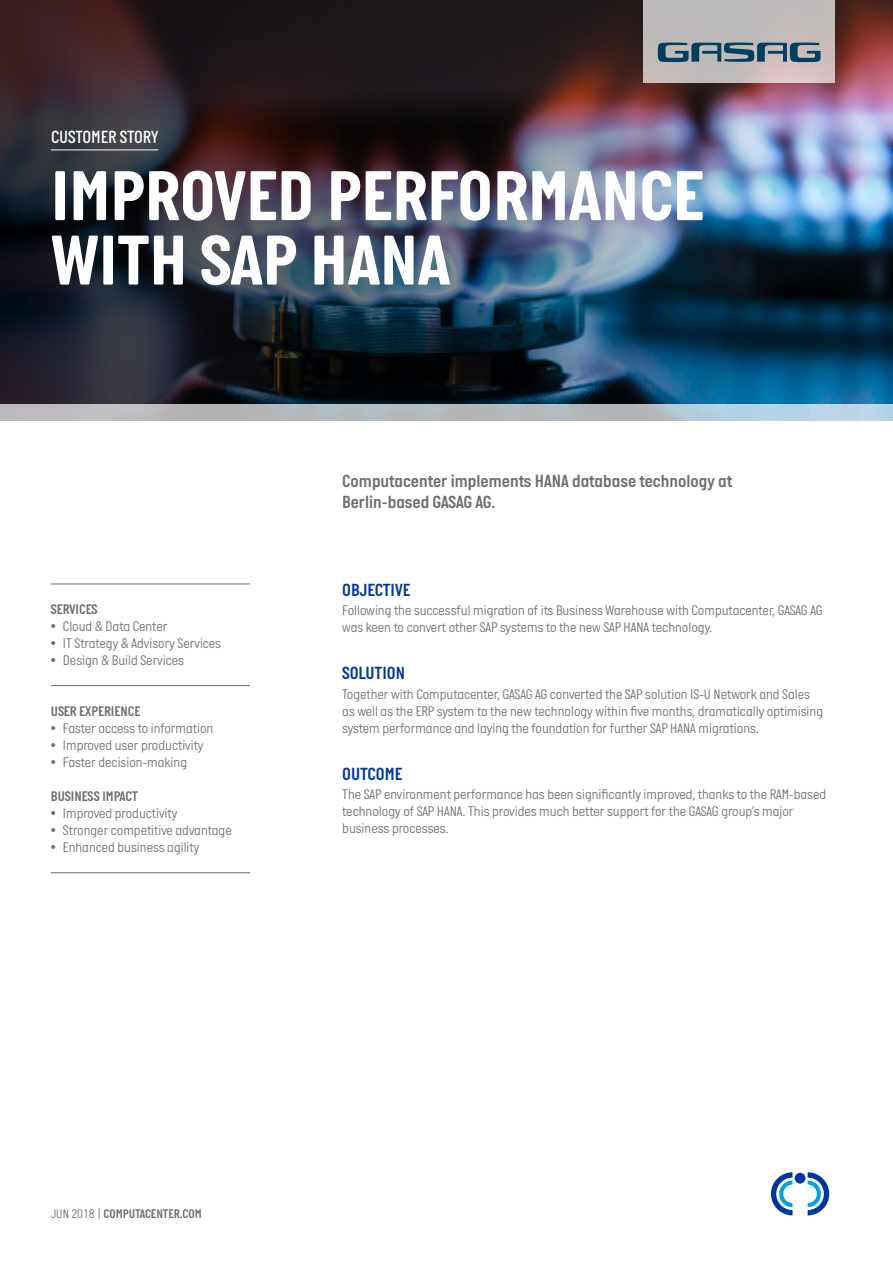
<style>
.page{position:relative;width:893px;height:1263px;background:#fff}
.page>*{position:absolute;margin:0;border:0;box-sizing:border-box;transform-origin:0 0}
.t1{font:700 72px/64.5px "Italian Plate No One";color:#fff}
.Subtitle{font:18px/21.6px "Italian Plate No One D Bd";color:#6c6d70}
.t2{font:18px "Italian Plate No One D Bd";color:#0036a0}
.t3{font:500 18px "Italian Plate No One";letter-spacing:-.01em;color:#fff}
.Body{font:300 14.25px/17.1px "Italian Plate No One";color:#6c6d70}
.t4{font:14.25px "Italian Plate No One D Bd";color:#6c6d70}
.t5{font:12.75px "Italian Plate No One D Bd";color:#6c6d70}
.s1{font-family:"Italian Plate No One";font-weight:300}
</style>
<div class="page">
<hr style="left:51px;top:685px;width:199px;height:1px;background:#6c6d70">
<hr style="left:51px;top:872px;width:199px;height:1px;background:#6c6d70">
<hr style="left:51px;top:584px;width:199px;height:1px;background:#6c6d70">
<img style="left:835px;top:0;width:58px;height:404px">
<svg style="left:771px;top:1172px;width:21px;height:43px"></svg>
<svg style="left:808px;top:1172px;width:21px;height:43px"></svg>
<div style="left:795px;top:1173px;width:10px;height:10px;background:#0036a0;border-radius:50%"></div>
<img style="left:0;top:0;width:835px;height:404px">
<svg style="left:643px;top:0;width:192px;height:83px;background:#c1baba"></svg>
<hr style="left:51px;top:150px;width:107px;height:1px;background:#fff">
<svg style="left:0;top:404px;width:893px;height:17px;background:#b5bfc5"></svg>
<svg style="left:658px;top:43px;width:162px;height:19px;background:#5e7a89"></svg>
<p class="t3" style="left:51px;top:127px;width:109px">CUSTOMER STORY</p>
<p class="t1" style="left:51px;top:163px;width:654px">IMPROVED PERFORMANCE<br>WITH SAP HANA</p>
<p class="t4" style="left:51px;top:601px;width:48px">SERVICES</p>
<p class="Body" style="left:51px;top:618px;width:118px">• Cloud &amp; Data Center</p>
<p class="Body" style="left:51px;top:635px;width:172px">• IT Strategy &amp; Advisory Services</p>
<p class="Body" style="left:51px;top:652px;width:135px">• Design &amp; Build Services</p>
<p class="t4" style="left:51px;top:703px;width:91px">USER EXPERIENCE</p>
<p class="Body" style="left:51px;top:720px;width:164px">• Faster access to information</p>
<p class="Body" style="left:51px;top:737px;width:154px">• Improved user productivity</p>
<p class="Body" style="left:51px;top:754px;width:138px">• Faster decision-making</p>
<p class="t4" style="left:51px;top:789px;width:89px">BUSINESS IMPACT</p>
<p class="Body" style="left:51px;top:805px;width:128px">• Improved productivity</p>
<p class="Body" style="left:51px;top:823px;width:182px">• Stronger competitive advantage</p>
<p class="Body" style="left:51px;top:840px;width:150px">• Enhanced business agility</p>
<p class="Subtitle" style="left:342px;top:470px;width:392px">Computacenter implements HANA database technology at<br>Berlin-based GASAG AG.</p>
<p class="t2" style="left:342px;top:580px;width:70px">OBJECTIVE</p>
<p class="Body" style="left:342px;top:602px;width:482px">Following the successful migration of its Business Warehouse with Computacenter, GASAG AG was keen to convert other SAP systems to the new SAP HANA technology.</p>
<p class="t2" style="left:342px;top:664px;width:64px">SOLUTION</p>
<p class="Body" style="left:342px;top:686px;width:482px">Together with Computacenter, GASAG AG converted the SAP solution IS-U Network and Sales as well as the ERP system to the new technology within five months, dramatically optimising system performance and laying the foundation for further SAP HANA migrations.</p>
<p class="t2" style="left:342px;top:764px;width:61px">OUTCOME</p>
<p class="Body" style="left:342px;top:786px;width:485px">The SAP environment performance has been significantly improved, thanks to the RAM-based technology of SAP HANA. This provides much better support for the GASAG group’s major business processes.</p>
<p class="t5" style="left:51px;top:1206px;width:152px"><span class="s1">JUN 2018 |</span> COMPUTACENTER.COM</p>
</div>
